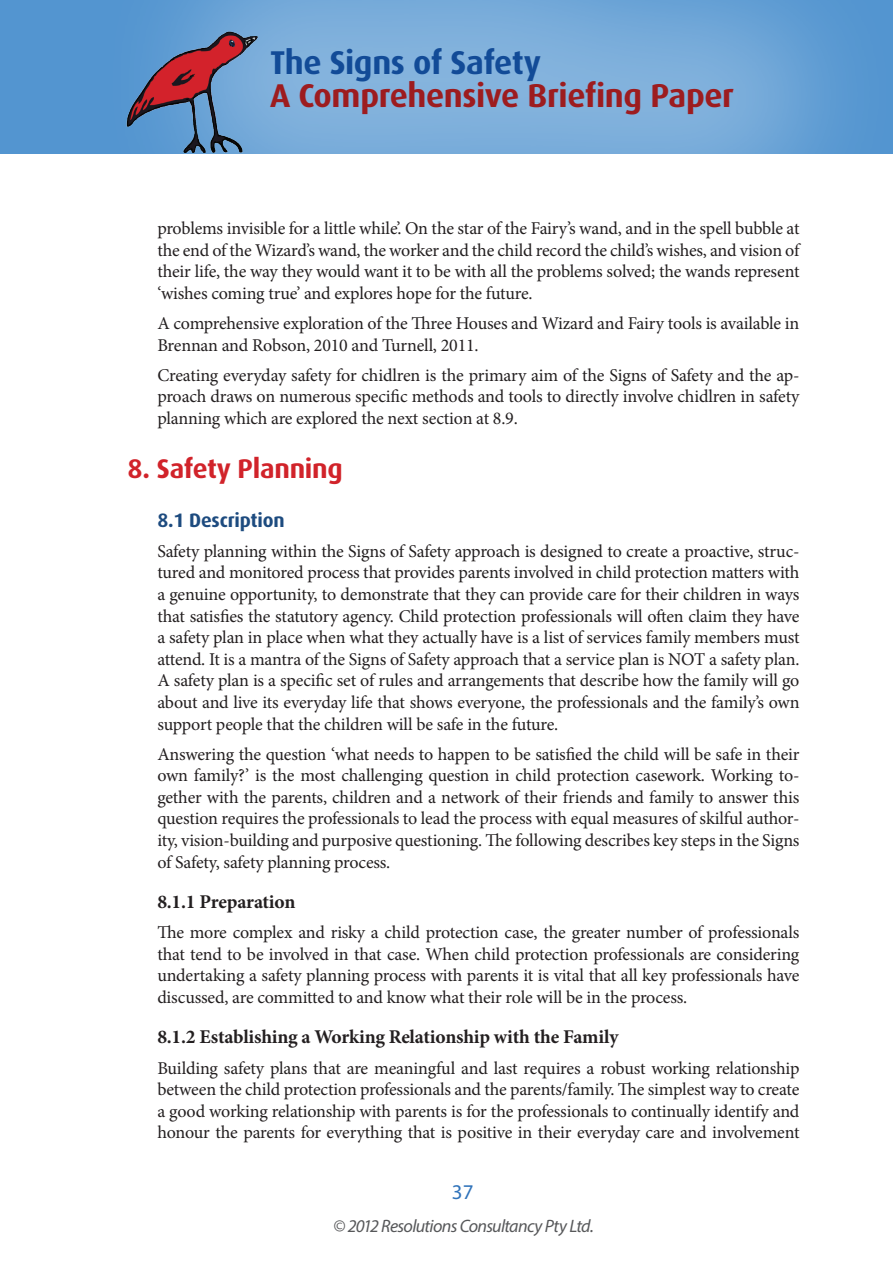
<style>
.page{position:relative;width:893px;height:1263px;background:#fff}
.page>*{position:absolute;margin:0;border:0;box-sizing:border-box;transform-origin:0 0}
.t1{font:700 33px "Dax";letter-spacing:-.015em;color:#9d1c1f}
.t2{font:700 33px "Dax";letter-spacing:-.015em;color:#124b97}
.t3{font:700 27px "Dax";letter-spacing:-.01em;color:#d1232a}
.t4{font:21px "Myriad Pro";color:#3073ba}
.t5{font:700 19.5px "Minion Pro";letter-spacing:-.01em;color:#231f20}
.t6{font:700 19.5px "Dax";letter-spacing:-.01em;color:#1d4b7f}
.t7{font:18px/21.6px "Minion Pro";letter-spacing:-.015em;color:#231f20;text-align:justify}
.t8{font:italic 18px "Myriad Pro";letter-spacing:-.04em;color:#57585a}
</style>
<div class="page">
<div style="left:0;top:0;width:893px;height:153px;background:#5395d0"></div>
<div style="left:93px;top:0;width:800px;height:293px;background:#fff;opacity:.3"></div>
<img style="left:125px;top:25px;width:135px;height:134px">
<h1 class="t2" style="left:270px;top:44px;width:273px">The Signs of Safety</h1>
<h1 class="t1" style="left:270px;top:77px;width:466px">A Comprehensive Briefing Paper</h1>
<p class="t7" style="left:157px;top:218px;width:644px">problems invisible for a little while’. On the star of the Fairy’s wand, and in the spell bubble at the end of the Wizard’s wand, the worker and the child record the child’s wishes, and vision of their life, the way they would want it to be with all the problems solved; the wands represent ‘wishes coming true’ and explores hope for the future.</p>
<p class="t7" style="left:157px;top:313px;width:644px">A comprehensive exploration of the Three Houses and Wizard and Fairy tools is available in<br>Brennan and Robson, 2010 and Turnell, 2011.</p>
<p class="t7" style="left:157px;top:364px;width:644px">Creating everyday safety for chidlren is the primary aim of the Signs of Safety and the ap&shy;proach draws on numerous specific methods and tools to directly involve chidlren in safety planning which are explored the next section at 8.9.</p>
<h2 class="t3" style="left:128px;top:453px;width:217px">8. Safety Planning</h2>
<p class="t6" style="left:157px;top:509px;width:129px">8.1 Description</p>
<p class="t7" style="left:157px;top:540px;width:644px">Safety planning within the Signs of Safety approach is designed to create a proactive, struc&shy;tured and monitored process that provides parents involved in child protection matters with a genuine opportunity, to demonstrate that they can provide care for their children in ways that satisfies the statutory agency. Child protection professionals will often claim they have a safety plan in place when what they actually have is a list of services family members must attend. It is a mantra of the Signs of Safety approach that a service plan is NOT a safety plan.<br>A safety plan is a specific set of rules and arrangements that describe how the family will go about and live its everyday life that shows everyone, the professionals and the family’s own support people that the children will be safe in the future.</p>
<p class="t7" style="left:157px;top:743px;width:644px">Answering the question ‘what needs to happen to be satisfied the child will be safe in their own family?’ is the most challenging question in child protection casework. Working to&shy;gether with the parents, children and a network of their friends and family to answer this question requires the professionals to lead the process with equal measures of skilful author&shy;ity, vision-building and purposive questioning. The following describes key steps in the Signs of Safety, safety planning process.</p>
<p class="t5" style="left:157px;top:888px;width:140px">8.1.1 Preparation</p>
<p class="t7" style="left:157px;top:922px;width:644px">The more complex and risky a child protection case, the greater number of professionals that tend to be involved in that case. When child protection professionals are considering undertaking a safety planning process with parents it is vital that all key professionals have discussed, are committed to and know what their role will be in the process.</p>
<p class="t5" style="left:157px;top:1023px;width:463px">8.1.2 Establishing a Working Relationship with the Family</p>
<p class="t7" style="left:157px;top:1057px;width:644px">Building safety plans that are meaningful and last requires a robust working relationship between the child protection professionals and the parents/family. The simplest way to create a good working relationship with parents is for the professionals to continually identify and honour the parents for everything that is positive in their everyday care and involvement</p>
<p class="t4" style="left:452px;top:1178px;width:23px">37</p>
<p class="t8" style="left:333px;top:1215px;width:262px">© 2012 Resolutions Consultancy Pty Ltd.</p>
</div>
